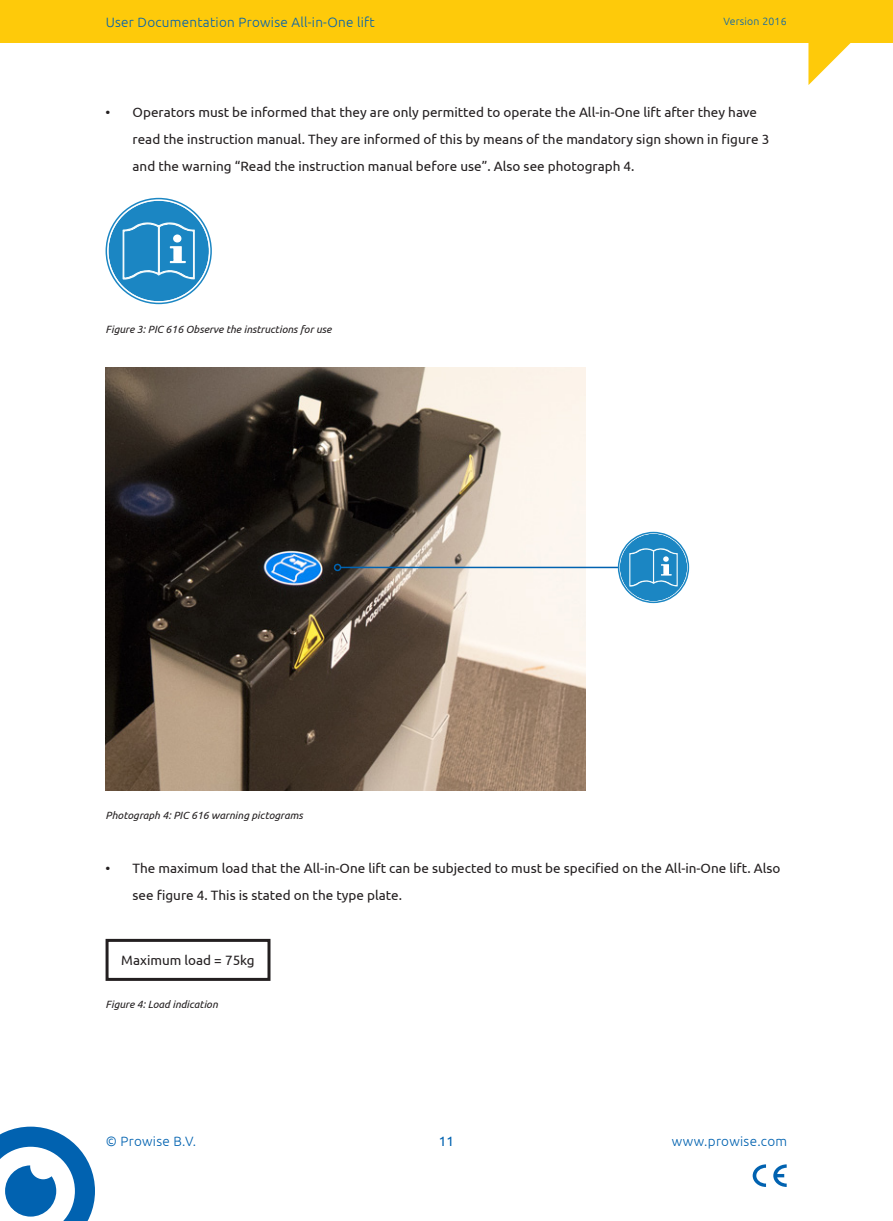
<style>
.page{position:relative;width:893px;height:1221px;background:#fff}
.page>*{position:absolute;margin:0;border:0;box-sizing:border-box;transform-origin:0 0}
.t1{font:13.5px/27px "Ubuntu";color:#231f20}
.t2{font:300 13.5px "Ubuntu";letter-spacing:.02em;color:#0162b0}
.t3{font:13.5px "Ubuntu";color:#0162b0}
.Image_Caption{font:italic 10.5px "Ubuntu";color:#231f20}
.t4{font:300 10.5px "Ubuntu";letter-spacing:.02em;color:#0162b0}
</style>
<div class="page">
<div style="left:0;top:0;width:893px;height:43px;background:#feca0a"></div>
<svg style="left:808px;top:43px;width:43px;height:42px"></svg>
<svg style="left:0;top:1126px;width:95px;height:94px"></svg>
<svg style="left:753px;top:1164px;width:34px;height:22px"></svg>
<img style="left:106px;top:368px;width:480px;height:422px">
<div style="left:106px;top:938px;width:164px;height:42px;border:3px solid #231f20"></div>
<svg style="left:105px;top:197px;width:107px;height:108px"></svg>
<hr style="left:341px;top:566px;width:285px;height:2px;background:#0162b0">
<div style="left:334px;top:563px;width:7px;height:8px;border:2px solid #0162b0;border-radius:50%"></div>
<svg style="left:617px;top:531px;width:73px;height:73px"></svg>
<p class="t2" style="left:106px;top:14px;width:271px">User Documentation Prowise All-in-One lift</p>
<p class="t4" style="left:723px;top:15px;width:65px">Version 2016</p>
<p class="t1" style="left:133px;top:98px;width:638px;text-indent:-27px">• Operators must be informed that they are only permitted to operate the All-in-One lift after they have read the instruction manual. They are informed of this by means of the mandatory sign shown in figure 3 and the warning “Read the instruction manual before use”. Also see photograph 4.</p>
<p class="Image_Caption" style="left:106px;top:323px;width:228px">Figure 3: PIC 616 Observe the instructions for use</p>
<p class="Image_Caption" style="left:106px;top:809px;width:199px">Photograph 4: PIC 616 warning pictograms</p>
<p class="t1" style="left:133px;top:854px;width:649px;text-indent:-27px">• The maximum load that the All-in-One lift can be subjected to must be specified on the All-in-One lift. Also see figure 4. This is stated on the type plate.</p>
<p class="t1" style="left:121px;top:946px;width:135px">Maximum load = 75kg</p>
<p class="Image_Caption" style="left:106px;top:998px;width:114px">Figure 4: Load indication</p>
<p class="t2" style="left:106px;top:1133px;width:92px">© Prowise B.V.</p>
<p class="t3" style="left:439px;top:1133px;width:17px">11</p>
<p class="t2" style="left:672px;top:1133px;width:117px">www.prowise.com</p>
</div>
